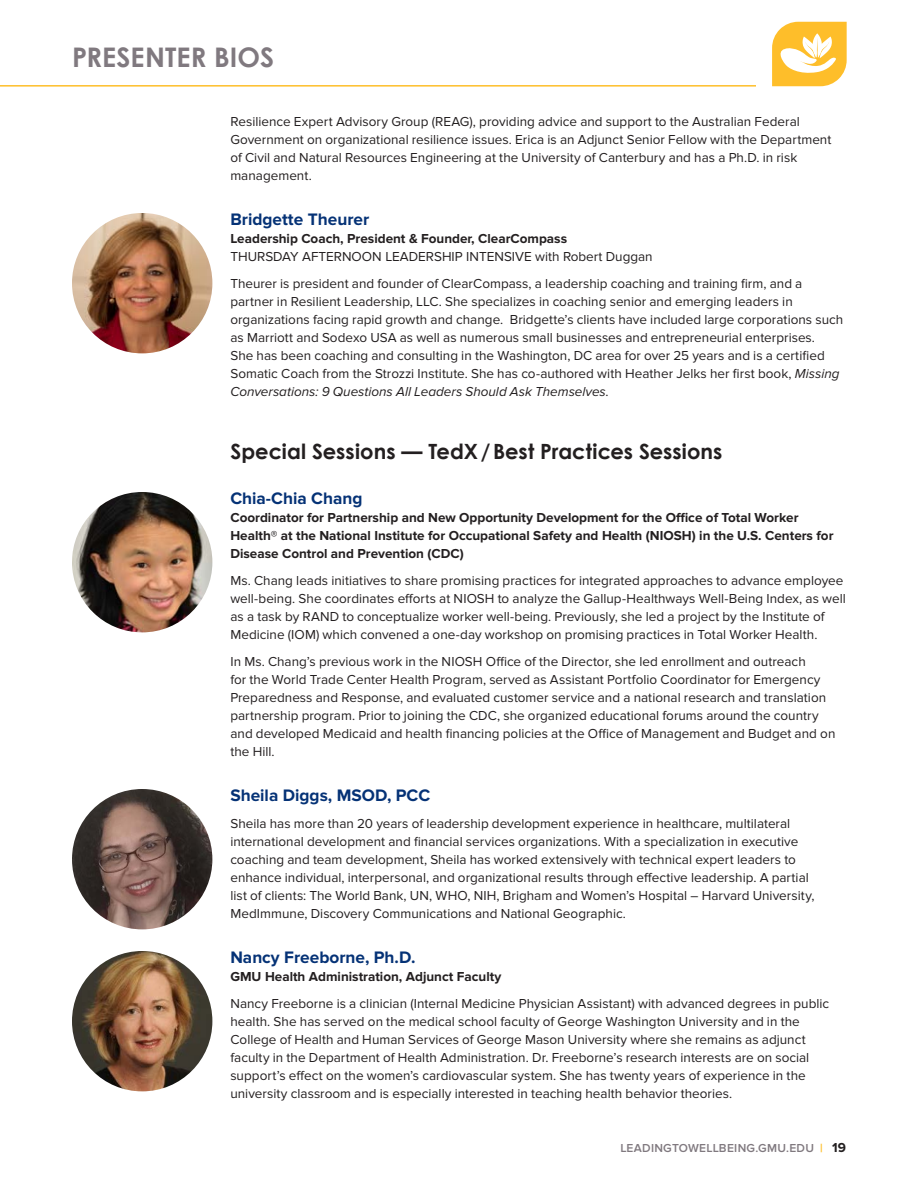
<style>
.page{position:relative;width:918px;height:1188px;background:#fff}
.page>*{position:absolute;margin:0;border:0;box-sizing:border-box;transform-origin:0 0}
.t1{font:700 27px "Century Gothic";color:#80797f}
.t2{font:700 21px "Century Gothic";color:#231f20}
.t3{font:700 17.25px "Proxima Nova";color:#053276}
.t4{font:13.5px/18px "Proxima Nova";color:#231f20}
.t5{font:700 13.5px/18px "Proxima Nova";color:#231f20}
.t6{font:600 12px "Proxima Nova";letter-spacing:.02em;color:#80797f}
.s1{font-style:italic}
.s2{font-weight:700;color:#febe2a}
.s3{font-weight:700;font-size:13.5px;color:#231f20}
</style>
<div class="page">
<svg style="left:772px;top:22px;width:75px;height:64px"></svg>
<hr style="left:0;top:85px;width:756px;height:2px;background:#febe2a">
<img style="left:72px;top:213px;width:140px;height:140px;border-radius:70px">
<img style="left:72px;top:492px;width:140px;height:140px;border-radius:70px">
<img style="left:72px;top:789px;width:140px;height:140px;border-radius:70px">
<img style="left:72px;top:951px;width:140px;height:140px;border-radius:70px">
<h1 class="t1" style="left:72px;top:39px;width:204px">PRESENTER BIOS</h1>
<p class="t4" style="left:230px;top:113px;width:603px">Resilience Expert Advisory Group (REAG), providing advice and support to the Australian Federal Government on organizational resilience issues. Erica is an Adjunct Senior Fellow with the Department of Civil and Natural Resources Engineering at the University of Canterbury and has a Ph.D. in risk management.</p>
<p class="t3" style="left:230px;top:209px;width:140px">Bridgette Theurer</p>
<p class="t5" style="left:230px;top:230px;width:338px">Leadership Coach, President &amp; Founder, ClearCompass</p>
<p class="t4" style="left:230px;top:243px;width:574px;line-height:27px">THURSDAY AFTERNOON LEADERSHIP INTENSIVE with Robert Duggan<br>Theurer is president and founder of ClearCompass, a leadership coaching and training firm, and a</p>
<p class="t4" style="left:230px;top:293px;width:614px">partner in Resilient Leadership, LLC. She specializes in coaching senior and emerging leaders in organizations facing rapid growth and change. Bridgette’s clients have included large corporations such as Marriott and Sodexo USA as well as numerous small businesses and entrepreneurial enterprises.<br>She has been coaching and consulting in the Washington, DC area for over 25 years and is a certified Somatic Coach from the Strozzi Institute. She has co-authored with Heather Jelks her first book, <span class="s1">Missing Conversations: 9 Questions All Leaders Should Ask Themselves</span>.</p>
<h2 class="t2" style="left:230px;top:438px;width:494px">Special Sessions — TedX/Best Practices Sessions</h2>
<p class="t3" style="left:230px;top:488px;width:134px">Chia-Chia Chang</p>
<p class="t5" style="left:230px;top:509px;width:605px">Coordinator for Partnership and New Opportunity Development for the Office of Total Worker<br>Health® at the National Institute for Occupational Safety and Health (NIOSH) in the U.S. Centers for<br>Disease Control and Prevention (CDC)</p>
<p class="t4" style="left:230px;top:572px;width:617px">Ms. Chang leads initiatives to share promising practices for integrated approaches to advance employee well-being. She coordinates efforts at NIOSH to analyze the Gallup-Healthways Well-Being Index, as well as a task by RAND to conceptualize worker well-being. Previously, she led a project by the Institute of Medicine (IOM) which convened a one-day workshop on promising practices in Total Worker Health.</p>
<p class="t4" style="left:230px;top:653px;width:607px">In Ms. Chang’s previous work in the NIOSH Office of the Director, she led enrollment and outreach<br>for the World Trade Center Health Program, served as Assistant Portfolio Coordinator for Emergency Preparedness and Response, and evaluated customer service and a national research and translation partnership program. Prior to joining the CDC, she organized educational forums around the country and developed Medicaid and health financing policies at the Office of Management and Budget and on the Hill.</p>
<p class="t3" style="left:230px;top:785px;width:201px">Sheila Diggs, MSOD, PCC</p>
<p class="t4" style="left:230px;top:815px;width:586px">Sheila has more than 20 years of leadership development experience in healthcare, multilateral international development and financial services organizations. With a specialization in executive coaching and team development, Sheila has worked extensively with technical expert leaders to enhance individual, interpersonal, and organizational results through effective leadership. A partial list of clients: The World Bank, UN, WHO, NIH, Brigham and Women’s Hospital – Harvard University, MedImmune, Discovery Communications and National Geographic.</p>
<p class="t3" style="left:230px;top:947px;width:187px">Nancy Freeborne, Ph.D.</p>
<p class="t5" style="left:230px;top:968px;width:272px">GMU Health Administration, Adjunct Faculty</p>
<p class="t4" style="left:230px;top:995px;width:600px">Nancy Freeborne is a clinician (Internal Medicine Physician Assistant) with advanced degrees in public health. She has served on the medical school faculty of George Washington University and in the College of Health and Human Services of George Mason University where she remains as adjunct faculty in the Department of Health Administration. Dr. Freeborne’s research interests are on social support’s effect on the women’s cardiovascular system. She has twenty years of experience in the university classroom and is especially interested in teaching health behavior theories.</p>
<p class="t6" style="left:620px;top:1141px;width:227px">LEADINGTOWELLBEING.GMU.EDU <span class="s2">|</span> <span class="s3">19</span></p>
</div>
